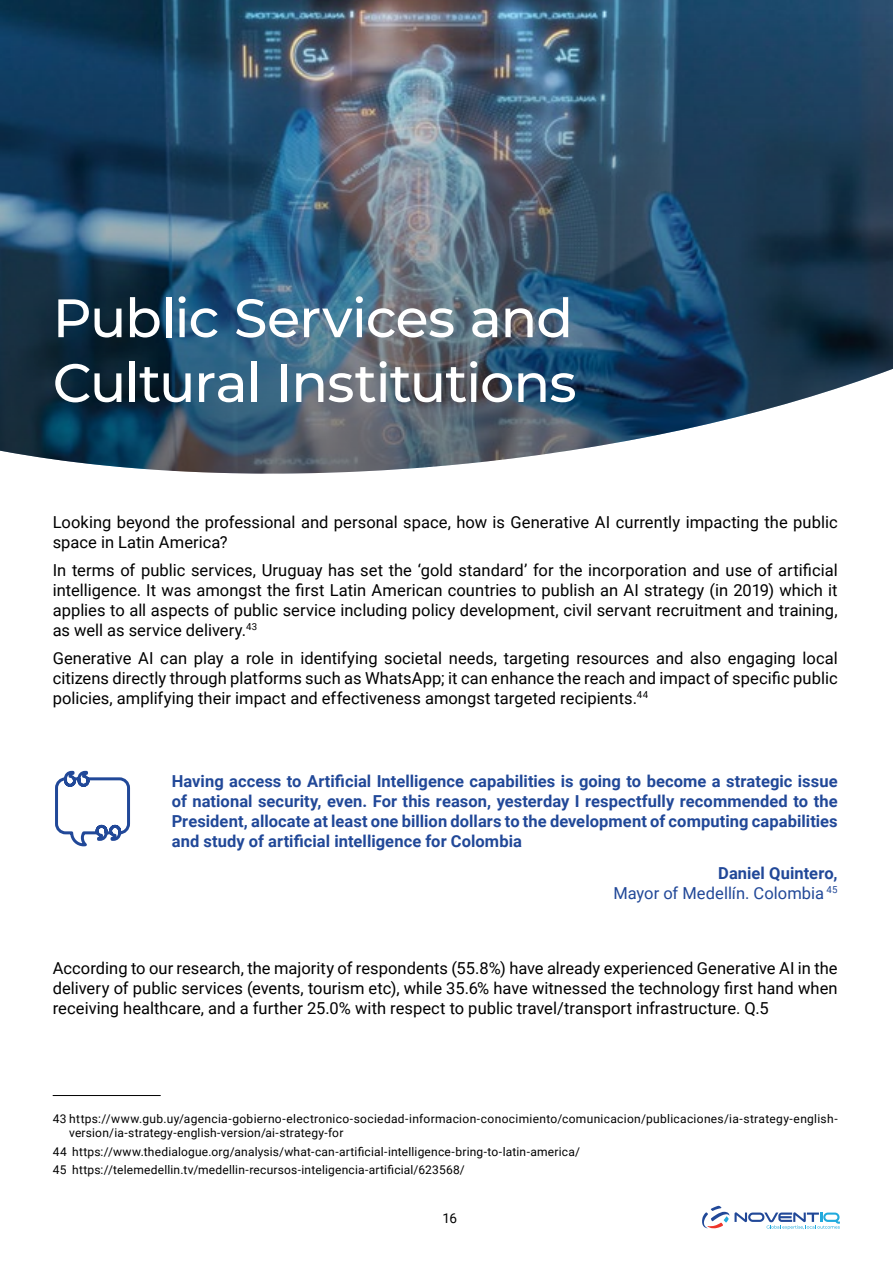
<style>
.page{position:relative;width:893px;height:1263px;background:#fff}
.page>*{position:absolute;margin:0;border:0;box-sizing:border-box;transform-origin:0 0}
.t1{font:500 54px/64.8px "Montserrat";letter-spacing:-.02em;color:#fff}
.t2{font:16.5px/19.8px "Roboto";letter-spacing:.005em;color:#000;text-align:justify}
.t3{font:700 16.5px/19.8px "Roboto";letter-spacing:.005em;color:#214898;text-align:justify}
.t4{font:16.5px/19.8px "Roboto";color:#214898;text-align:right}
.t5{font:13.5px "Roboto";color:#000}
.t6{font:12px/14.4px "Roboto";letter-spacing:.02em;color:#000}
.s1{font-weight:700}
</style>
<div class="page">
<img style="left:0;top:0;width:893px;height:12px">
<img style="left:0;top:12px;width:893px;height:462px">
<svg style="left:702px;top:1206px;width:138px;height:23px"></svg>
<hr style="left:53px;top:1095px;width:108px;height:1px;background:#000">
<svg style="left:55px;top:770px;width:75px;height:77px"></svg>
<h1 class="t1" style="left:53px;top:283px;width:525px">Public Services and<br>Cultural Institutions</h1>
<p class="t2" style="left:53px;top:512px;width:786px">Looking beyond the professional and personal space, how is Generative AI currently impacting the public space in Latin America?</p>
<p class="t2" style="left:53px;top:560px;width:786px">In terms of public services, Uruguay has set the ‘gold standard’ for the incorporation and use of artificial intelligence. It was amongst the first Latin American countries to publish an AI strategy (in 2019) which it applies to all aspects of public service including policy development, civil servant recruitment and training, as well as service delivery.<sup>43</sup></p>
<p class="t2" style="left:53px;top:647px;width:786px">Generative AI can play a role in identifying societal needs, targeting resources and also engaging local citizens directly through platforms such as WhatsApp; it can enhance the reach and impact of specific public policies, amplifying their impact and effectiveness amongst targeted recipients.<sup>44</sup></p>
<p class="t3" style="left:172px;top:771px;width:667px">Having access to Artificial Intelligence capabilities is going to become a strategic issue of national security, even. For this reason, yesterday I respectfully recommended to the President, allocate at least one billion dollars to the development of computing capabilities and study of artificial intelligence for Colombia</p>
<p class="t4" style="left:613px;top:863px;width:226px"><span class="s1">Daniel Quintero,<br></span>Mayor of Medellín. Colombia <sup>45</sup></p>
<p class="t2" style="left:53px;top:957px;width:786px">According to our research, the majority of respondents (55.8%) have already experienced Generative AI in the delivery of public services (events, tourism etc), while 35.6% have witnessed the technology first hand when receiving healthcare, and a further 25.0% with respect to public travel/transport infrastructure. Q.5</p>
<p class="t6" style="left:69px;top:1111px;width:770px;text-indent:-16px">43 https://www.gub.uy/agencia-gobierno-electronico-sociedad-informacion-conocimiento/comunicacion/publicaciones/ia-strategy-english&shy;version/ia-strategy-english-version/ai-strategy-for</p>
<p class="t6" style="left:53px;top:1142px;width:529px;line-height:18.6px">44 https://www.thedialogue.org/analysis/what-can-artificial-intelligence-bring-to-latin-america/<br>45 https://telemedellin.tv/medellin-recursos-inteligencia-artificial/623568/</p>
<p class="t5" style="left:442px;top:1209px;width:16px">16</p>
</div>
